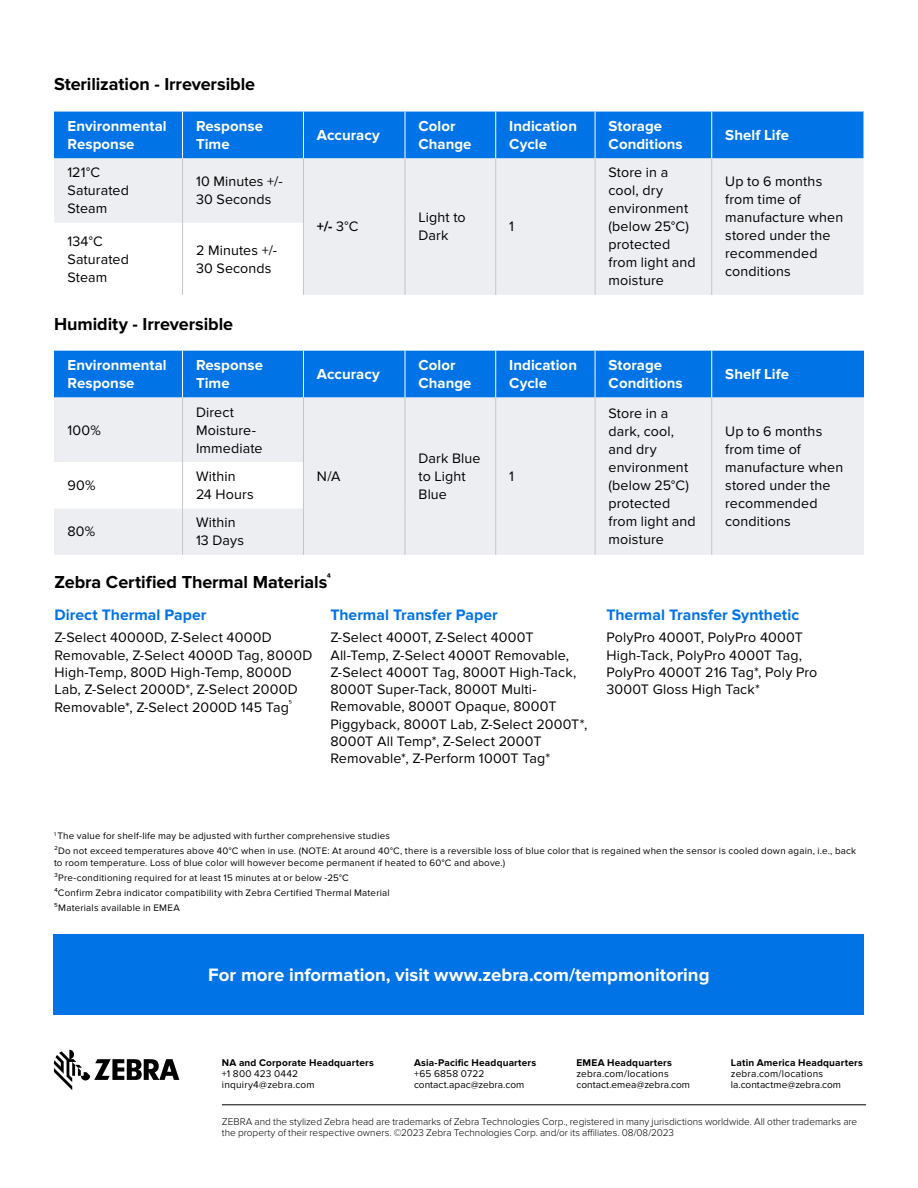
<style>
.page{position:relative;width:918px;height:1188px;background:#fff}
.page>*{position:absolute;margin:0;border:0;box-sizing:border-box;transform-origin:0 0}
.t1{font:700 18.6px "Proxima Nova";letter-spacing:-.005em;color:#fff}
.t2{font:700 18px "Proxima Nova";letter-spacing:-.005em;color:#000}
.t3{font:700 15.75px "Proxima Nova";color:#0073e6}
.t4{font:700 15px/18px "Proxima Nova";letter-spacing:.005em;color:#fff}
.t5{font:14.25px/18px "Proxima Nova";letter-spacing:.01em;color:#000}
.t6{font:700 14.25px "Proxima Nova";color:#000}
.t7{font:300 10.05px/10.8px "Proxima Nova";letter-spacing:-.005em;color:#000}
.t8{font:10.05px/10.8px "Proxima Nova";letter-spacing:.01em;color:#000}
.t9{font:700 10.05px "Proxima Nova";letter-spacing:.02em;color:#000}
.t10{font:9.75px/15px "Proxima Nova";letter-spacing:.025em;color:#000}
.s1{font-weight:400}
.s2{font-size:9.9px}
</style>
<div class="page">
<div style="left:54px;top:112px;width:810px;height:46px;background:#0073e6"></div>
<div style="left:54px;top:158px;width:810px;height:137px;background:#eceef2"></div>
<svg style="left:54px;top:223px;width:249px;height:72px"></svg>
<hr style="left:182px;top:112px;width:1px;height:46px;background:#fff">
<hr style="left:303px;top:112px;width:1px;height:46px;background:#fff">
<hr style="left:405px;top:112px;width:1px;height:46px;background:#fff">
<hr style="left:495px;top:112px;width:1px;height:46px;background:#fff">
<hr style="left:595px;top:112px;width:1px;height:46px;background:#fff">
<hr style="left:711px;top:112px;width:1px;height:46px;background:#fff">
<hr style="left:182px;top:158px;width:1px;height:65px;background:#c3c6cc">
<hr style="left:303px;top:158px;width:1px;height:65px;background:#c3c6cc">
<hr style="left:405px;top:158px;width:1px;height:65px;background:#c3c6cc">
<hr style="left:495px;top:158px;width:1px;height:65px;background:#c3c6cc">
<hr style="left:595px;top:158px;width:1px;height:65px;background:#c3c6cc">
<hr style="left:711px;top:158px;width:1px;height:65px;background:#c3c6cc">
<hr style="left:405px;top:223px;width:1px;height:72px;background:#c3c6cc">
<hr style="left:495px;top:223px;width:1px;height:72px;background:#c3c6cc">
<hr style="left:595px;top:223px;width:1px;height:72px;background:#c3c6cc">
<hr style="left:711px;top:223px;width:1px;height:72px;background:#c3c6cc">
<hr style="left:182px;top:223px;width:1px;height:72px;background:#c3c6cc">
<hr style="left:303px;top:223px;width:1px;height:72px;background:#c3c6cc">
<div style="left:54px;top:351px;width:810px;height:47px;background:#0073e6"></div>
<div style="left:54px;top:398px;width:810px;height:157px;background:#eceef2"></div>
<svg style="left:54px;top:462px;width:249px;height:46px"></svg>
<hr style="left:182px;top:351px;width:1px;height:47px;background:#fff">
<hr style="left:303px;top:351px;width:1px;height:47px;background:#fff">
<hr style="left:405px;top:351px;width:1px;height:47px;background:#fff">
<hr style="left:495px;top:351px;width:1px;height:47px;background:#fff">
<hr style="left:595px;top:351px;width:1px;height:47px;background:#fff">
<hr style="left:711px;top:351px;width:1px;height:47px;background:#fff">
<hr style="left:182px;top:398px;width:1px;height:64px;background:#c3c6cc">
<hr style="left:303px;top:398px;width:1px;height:64px;background:#c3c6cc">
<hr style="left:405px;top:398px;width:1px;height:64px;background:#c3c6cc">
<hr style="left:495px;top:398px;width:1px;height:64px;background:#c3c6cc">
<hr style="left:595px;top:398px;width:1px;height:64px;background:#c3c6cc">
<hr style="left:711px;top:398px;width:1px;height:64px;background:#c3c6cc">
<hr style="left:182px;top:462px;width:1px;height:46px;background:#c3c6cc">
<hr style="left:303px;top:462px;width:1px;height:46px;background:#c3c6cc">
<hr style="left:405px;top:462px;width:1px;height:46px;background:#c3c6cc">
<hr style="left:495px;top:462px;width:1px;height:46px;background:#c3c6cc">
<hr style="left:595px;top:462px;width:1px;height:46px;background:#c3c6cc">
<hr style="left:711px;top:462px;width:1px;height:46px;background:#c3c6cc">
<hr style="left:182px;top:508px;width:1px;height:47px;background:#c3c6cc">
<hr style="left:303px;top:508px;width:1px;height:47px;background:#c3c6cc">
<hr style="left:405px;top:508px;width:1px;height:47px;background:#c3c6cc">
<hr style="left:495px;top:508px;width:1px;height:47px;background:#c3c6cc">
<hr style="left:595px;top:508px;width:1px;height:47px;background:#c3c6cc">
<hr style="left:711px;top:508px;width:1px;height:47px;background:#c3c6cc">
<svg style="left:54px;top:1050px;width:125px;height:40px"></svg>
<hr style="left:222px;top:1105px;width:644px;height:1px;background:#000">
<div style="left:54px;top:935px;width:810px;height:80px;background:#0073e6"></div>
<p class="t2" style="left:54px;top:74px;width:203px">Sterilization - Irreversible</p>
<p class="t4" style="left:68px;top:117px;width:101px">Environmental<br>Response</p>
<p class="t4" style="left:196px;top:117px;width:69px">Response<br>Time</p>
<p class="t4" style="left:317px;top:126px;width:64px">Accuracy</p>
<p class="t4" style="left:418px;top:117px;width:55px">Color<br>Change</p>
<p class="t4" style="left:509px;top:117px;width:69px">Indication<br>Cycle</p>
<p class="t4" style="left:609px;top:117px;width:76px">Storage<br>Conditions</p>
<p class="t4" style="left:725px;top:126px;width:65px">Shelf Life</p>
<p class="t5" style="left:68px;top:164px;width:63px">121°C<br>Saturated<br>Steam</p>
<p class="t5" style="left:196px;top:173px;width:88px">10 Minutes +/-<br>30 Seconds</p>
<p class="t6" style="left:317px;top:218px;width:43px">+/- <span class="s1">3°C</span></p>
<p class="t5" style="left:418px;top:209px;width:49px">Light to<br>Dark</p>
<p class="t5" style="left:509px;top:218px;width:6px">1</p>
<p class="t5" style="left:609px;top:164px;width:89px">Store in a cool, dry environment (below 25°C) protected from light and moisture</p>
<p class="t5" style="left:725px;top:173px;width:120px">Up to 6 months from time of manufacture when stored under the recommended conditions</p>
<p class="t5" style="left:67px;top:232px;width:63px">134°C<br>Saturated<br>Steam</p>
<p class="t5" style="left:196px;top:241px;width:83px">2 Minutes +/-<br>30 Seconds</p>
<p class="t2" style="left:54px;top:313px;width:181px">Humidity - Irreversible</p>
<p class="t4" style="left:68px;top:356px;width:101px">Environmental<br>Response</p>
<p class="t4" style="left:196px;top:356px;width:69px">Response<br>Time</p>
<p class="t4" style="left:317px;top:365px;width:64px">Accuracy</p>
<p class="t4" style="left:418px;top:356px;width:55px">Color<br>Change</p>
<p class="t4" style="left:509px;top:356px;width:69px">Indication<br>Cycle</p>
<p class="t4" style="left:609px;top:356px;width:76px">Storage<br>Conditions</p>
<p class="t4" style="left:725px;top:365px;width:65px">Shelf Life</p>
<p class="t5" style="left:68px;top:421px;width:35px">100%</p>
<p class="t5" style="left:196px;top:403px;width:68px">Direct<br>Moisture-<br>Immediate</p>
<p class="t5" style="left:609px;top:404px;width:89px">Store in a dark, cool, and dry environment (below 25°C) protected from light and moisture</p>
<p class="t5" style="left:725px;top:422px;width:120px">Up to 6 months from time of manufacture when stored under the recommended conditions</p>
<p class="t5" style="left:418px;top:449px;width:64px">Dark Blue to Light<br>Blue</p>
<p class="t5" style="left:317px;top:467px;width:25px">N/A</p>
<p class="t5" style="left:67px;top:476px;width:30px">90%</p>
<p class="t5" style="left:196px;top:467px;width:59px">Within<br>24 Hours</p>
<p class="t5" style="left:67px;top:523px;width:29px">80%</p>
<p class="t5" style="left:196px;top:514px;width:49px">Within<br>13 Days</p>
<p class="t2" style="left:54px;top:572px;width:278px">Zebra Certified Thermal Materials<sup>⁴</sup></p>
<p class="t3" style="left:54px;top:605px;width:154px">Direct Thermal Paper</p>
<p class="t5" style="left:54px;top:629px;width:259px;line-height:17.4px">Z-Select 40000D, Z-Select 4000D Removable, Z-Select 4000D Tag, 8000D High-Temp, 800D High-Temp, 8000D Lab, Z-Select 2000D*, Z-Select 2000D Removable*, Z-Select 2000D 145 Tag<sup>⁵</sup></p>
<p class="t5" style="left:509px;top:467px;width:6px">1</p>
<p class="t3" style="left:606px;top:605px;width:194px">Thermal Transfer Synthetic</p>
<p class="t5" style="left:606px;top:629px;width:212px;line-height:17.2px">PolyPro 4000T, PolyPro 4000T<br>High-Tack, PolyPro 4000T Tag,<br>PolyPro 4000T 216 Tag*, Poly Pro<br>3000T Gloss High Tack*</p>
<p class="t3" style="left:330px;top:605px;width:169px">Thermal Transfer Paper</p>
<p class="t5" style="left:330px;top:629px;width:258px;line-height:17.2px">Z-Select 4000T, Z-Select 4000T All-Temp, Z-Select 4000T Removable, Z-Select 4000T Tag, 8000T High-Tack, 8000T Super-Tack, 8000T Multi-Removable, 8000T Opaque, 8000T Piggyback, 8000T Lab, Z-Select 2000T*, 8000T All Temp*, Z-Select 2000T Removable*, Z-Perform 1000T Tag*</p>
<p class="t10" style="left:54px;top:828px;width:804px"><sup>1</sup> The value for shelf-life may be adjusted with further comprehensive studies<br>²Do not exceed temperatures above 40°C when in use. (NOTE: At around 40°C, there is a reversible loss of blue color that is regained when the sensor is cooled down again, i.e., back</p>
<p class="t10" style="left:54px;top:855px;width:453px">to room temperature. Loss of blue color will however become permanent if heated to 60°C and above.)<br>³Pre-conditioning required for at least 15 minutes at or below -25°C<br>⁴Confirm Zebra indicator compatibility with Zebra Certified Thermal Material<br>⁵Materials available in EMEA</p>
<h1 class="t1" style="left:208px;top:964px;width:503px">For more information, visit www.zebra.com/tempmonitoring</h1>
<p class="t9" style="left:222px;top:1057px;width:153px">NA and Corporate Headquarters</p>
<p class="t8" style="left:222px;top:1069px;width:94px">+1 800 423 0442 inquiry4@zebra.com</p>
<p class="t9" style="left:414px;top:1057px;width:124px">Asia-Pacific Headquarters</p>
<p class="t8" style="left:414px;top:1069px;width:112px">+65 6858 0722 contact.apac@zebra.com</p>
<p class="t9" style="left:576px;top:1057px;width:97px">EMEA Headquarters</p>
<p class="t8" style="left:576px;top:1069px;width:115px">zebra.com/locations contact.emea@zebra.com</p>
<p class="t9" style="left:731px;top:1057px;width:133px">Latin America Headquarters</p>
<p class="t8" style="left:731px;top:1069px;width:112px">zebra.com/locations la.contactme@zebra.com</p>
<p class="t7" style="left:222px;top:1116px;width:637px">ZEBRA and the stylized Zebra head are trademarks of Zebra Technologies Corp., registered in many jurisdictions worldwide. All other trademarks are the property of their respective owners. ©2023 Zebra Technologies Corp. and/or its affiliates. 08/0<span class="s2">8</span>/2023</p>
</div>
